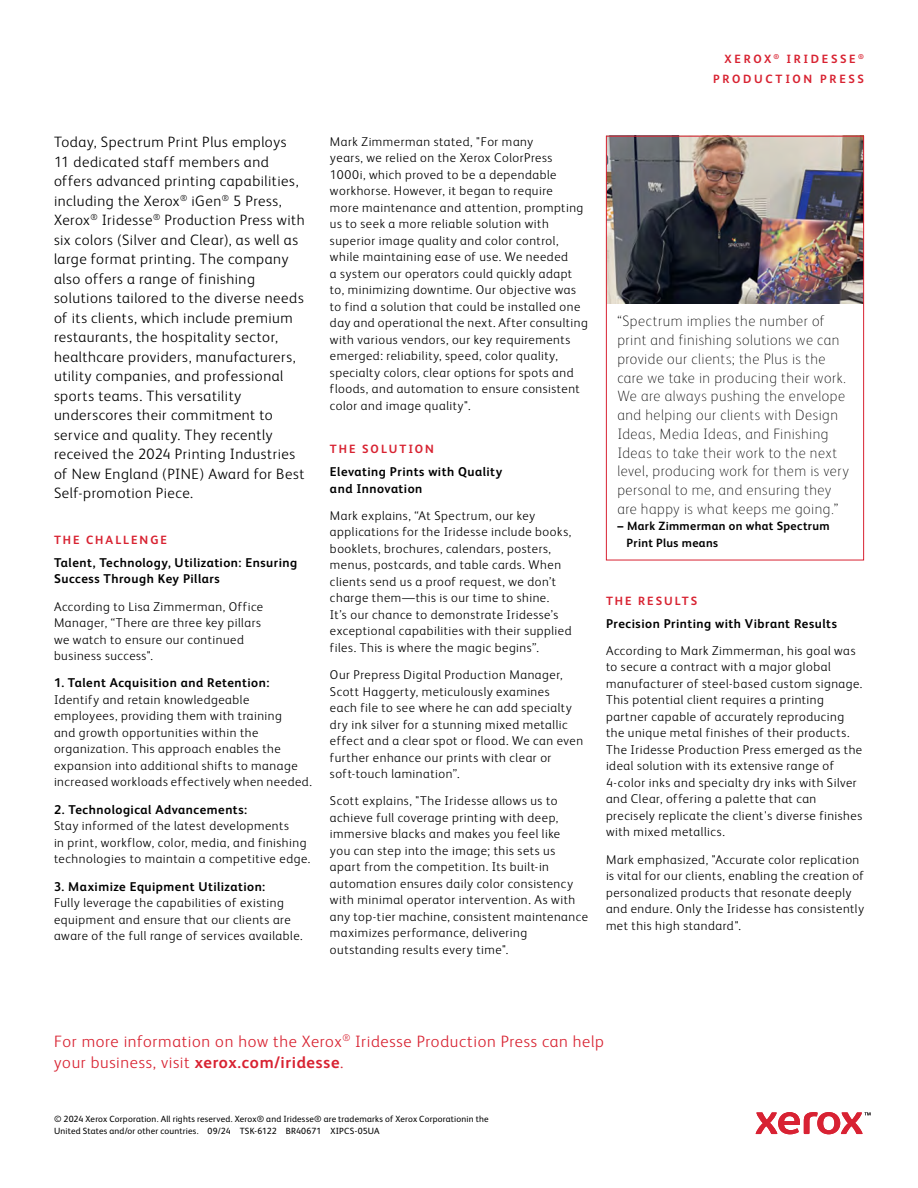
<style>
.page{position:relative;width:918px;height:1188px;background:#fff}
.page>*{position:absolute;margin:0;border:0;box-sizing:border-box;transform-origin:0 0}
.t1{font:300 16.5px/21px "Xerox Sans";letter-spacing:.04em;color:#d82231}
.t2{font:300 15px/19.5px "Xerox Sans";letter-spacing:.035em;color:#000}
.t3{font:100 15px/18.8px "Xerox Sans";letter-spacing:.035em;color:#000}
.t4{font:300 12.75px/16.5px "Xerox Sans";letter-spacing:.04em;color:#000}
.t5{font:700 12.75px/16.5px "Xerox Sans";letter-spacing:.04em;color:#000}
.t6{font:700 12px/16.5px "Xerox Sans";letter-spacing:.03em;color:#000}
.t7{font:700 12px "Xerox Sans";letter-spacing:.175em;color:#d82231}
.t8{font:700 12px/19.5px "Xerox Sans";letter-spacing:.225em;color:#d82231;text-align:right}
.t9{font:9px/12px "Xerox Sans";letter-spacing:.02em;color:#000}
.s1{font-weight:700}
</style>
<div class="page">
<svg style="left:756px;top:1112px;width:114px;height:22px"></svg>
<img style="left:608px;top:138px;width:254px;height:166px">
<div style="left:606px;top:136px;width:258px;height:424px;border:1px solid #d82231"></div>
<p class="t8" style="left:713px;top:49px;width:152px">XEROX<sup>®</sup> IRIDESSE <sup>®<br></sup>PRODUCTION PRESS</p>
<p class="t2" style="left:54px;top:132px;width:252px">Today, Spectrum Print Plus employs 11 dedicated staff members and offers advanced printing capabilities, including the Xerox<sup>®</sup> iGen<sup>®</sup> 5 Press, Xerox<sup>®</sup> Iridesse<sup>®</sup> Production Press with six colors (Silver and Clear), as well as large format printing. The company also offers a range of finishing solutions tailored to the diverse needs of its clients, which include premium restaurants, the hospitality sector, healthcare providers, manufacturers, utility companies, and professional sports teams. This versatility underscores their commitment to service and quality. They recently received the 2024 Printing Industries of New England (PINE) Award for Best Self-promotion Piece.</p>
<p class="t7" style="left:54px;top:532px;width:114px">THE CHALLENGE</p>
<p class="t5" style="left:54px;top:554px;width:245px">Talent, Technology, Utilization: Ensuring<br>Success Through Key Pillars</p>
<p class="t4" style="left:54px;top:597px;width:211px">According to Lisa Zimmerman, Office<br>Manager, “There are three key pillars we watch to ensure our continued business success".</p>
<p class="t5" style="left:54px;top:674px;width:217px">1. Talent Acquisition and Retention:</p>
<p class="t4" style="left:54px;top:691px;width:260px">Identify and retain knowledgeable employees, providing them with training<br>and growth opportunities within the organization. This approach enables the expansion into additional shifts to manage increased workloads effectively when needed.</p>
<p class="t5" style="left:54px;top:801px;width:195px">2. Technological Advancements:</p>
<p class="t4" style="left:54px;top:817px;width:258px">Stay informed of the latest developments<br>in print, workflow, color, media, and finishing technologies to maintain a competitive edge.</p>
<p class="t5" style="left:54px;top:877px;width:213px">3. Maximize Equipment Utilization:</p>
<p class="t4" style="left:54px;top:894px;width:250px">Fully leverage the capabilities of existing equipment and ensure that our clients are aware of the full range of services available.</p>
<p class="t4" style="left:330px;top:132px;width:260px">Mark Zimmerman stated, "For many<br>years, we relied on the Xerox ColorPress 1000i, which proved to be a dependable workhorse. However, it began to require<br>more maintenance and attention, prompting us to seek a more reliable solution with superior image quality and color control, while maintaining ease of use. We needed<br>a system our operators could quickly adapt to, minimizing downtime. Our objective was to find a solution that could be installed one day and operational the next. After consulting with various vendors, our key requirements emerged: reliability, speed, color quality, specialty colors, clear options for spots and floods, and automation to ensure consistent color and image quality".</p>
<p class="t7" style="left:330px;top:441px;width:106px">THE SOLUTION</p>
<p class="t5" style="left:330px;top:463px;width:174px">Elevating Prints with Quality and Innovation</p>
<p class="t4" style="left:330px;top:507px;width:243px">Mark explains, “At Spectrum, our key applications for the Iridesse include books, booklets, brochures, calendars, posters, menus, postcards, and table cards. When clients send us a proof request, we don’t charge them—this is our time to shine.<br>It’s our chance to demonstrate Iridesse’s exceptional capabilities with their supplied files. This is where the magic begins”.</p>
<p class="t4" style="left:330px;top:666px;width:255px">Our Prepress Digital Production Manager, Scott Haggerty, meticulously examines<br>each file to see where he can add specialty dry ink silver for a stunning mixed metallic effect and a clear spot or flood. We can even further enhance our prints with clear or soft-touch lamination”.</p>
<p class="t4" style="left:330px;top:792px;width:260px">Scott explains, "The Iridesse allows us to achieve full coverage printing with deep, immersive blacks and makes you feel like<br>you can step into the image; this sets us apart from the competition. Its built-in automation ensures daily color consistency with minimal operator intervention. As with any top-tier machine, consistent maintenance maximizes performance, delivering outstanding results every time".</p>
<p class="t3" style="left:617px;top:311px;width:233px">“Spectrum implies the number of print and finishing solutions we can provide our clients; the Plus is the care we take in producing their work.<br>We are always pushing the envelope and helping our clients with Design Ideas, Media Ideas, and Finishing Ideas to take their work to the next level, producing work for them is very personal to me, and ensuring they are happy is what keeps me going.”</p>
<p class="t6" style="left:627px;top:518px;width:205px;text-indent:-9px">– Mark Zimmerman on what Spectrum<br>Print Plus means</p>
<p class="t7" style="left:606px;top:592px;width:93px">THE RESULTS</p>
<p class="t5" style="left:606px;top:614px;width:233px">Precision Printing with Vibrant Results</p>
<p class="t4" style="left:606px;top:642px;width:258px">According to Mark Zimmerman, his goal was to secure a contract with a major global manufacturer of steel-based custom signage.<br>This potential client requires a printing partner capable of accurately reproducing the unique metal finishes of their products.<br>The Iridesse Production Press emerged as the ideal solution with its extensive range of 4-color inks and specialty dry inks with Silver and Clear, offering a palette that can precisely replicate the client's diverse finishes with mixed metallics.</p>
<p class="t4" style="left:606px;top:850px;width:260px">Mark emphasized, "Accurate color replication is vital for our clients, enabling the creation of personalized products that resonate deeply and endure. Only the Iridesse has consistently met this high standard".</p>
<p class="t1" style="left:54px;top:1030px;width:551px">For more information on how the Xerox<sup>®</sup> Iridesse Production Press can help your business, visit <span class="s1">xerox.com/iridesse</span>.</p>
<p class="t9" style="left:54px;top:1112px;width:436px">© 2024 Xerox Corporation. All rights reserved. Xerox® and Iridesse® are trademarks of Xerox Corporationin the<br>United States and/or other countries. 09/24 TSK-6122 BR40671 XIPCS-05UA</p>
</div>
